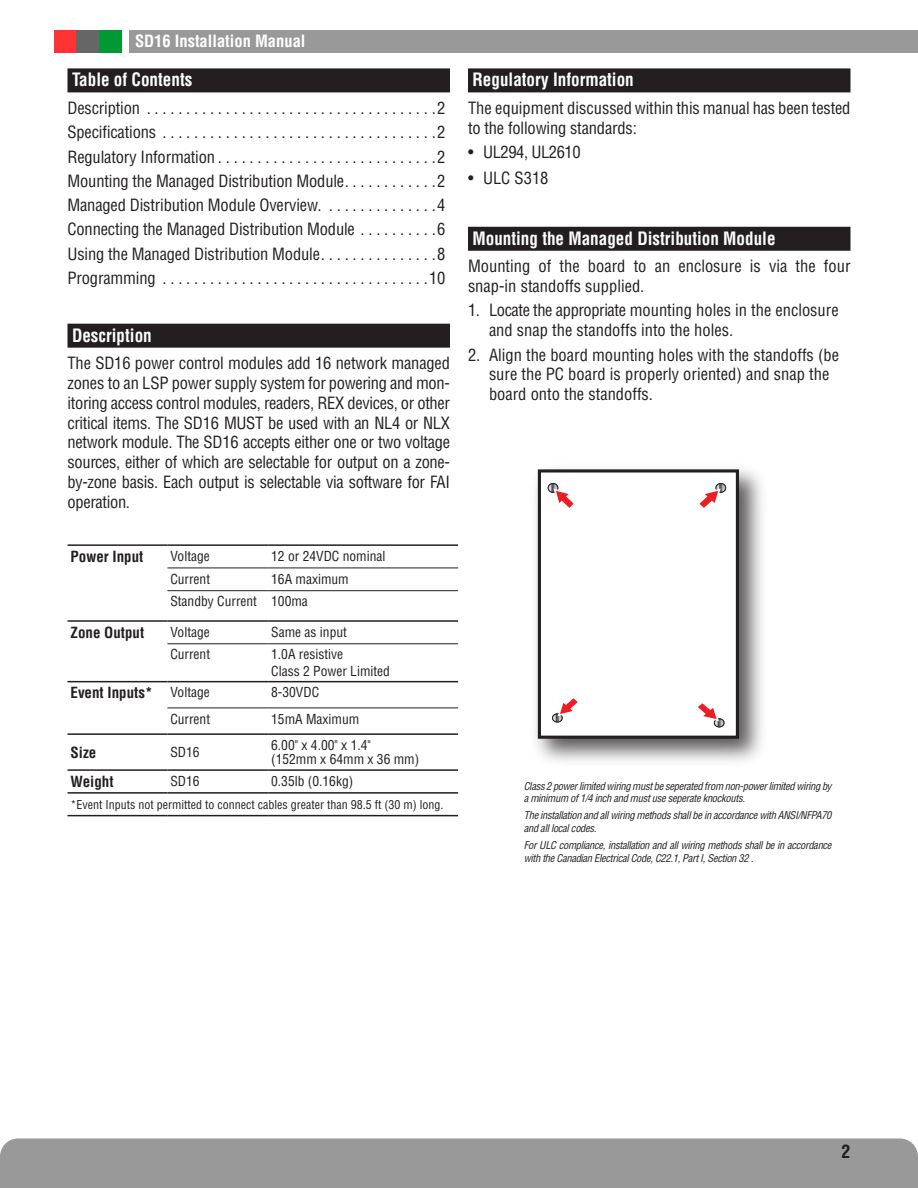
<style>
.page{position:relative;width:918px;height:1188px;background:#fff}
.page>*{position:absolute;margin:0;border:0;box-sizing:border-box;transform-origin:0 0}
.SubHeading_1{font:700 condensed 18px "Helvetica LT Std";color:#fff;scale:.95 1}
.t1{font:700 condensed 18px "Helvetica LT Std";color:#231f20}
.Body_Text{font:condensed 16.5px/19.8px "Helvetica LT Std";letter-spacing:-.01em;color:#231f20}
.t2{font:700 condensed 16.5px "Helvetica LT Std";color:#fff}
.SubHeading_4__Specif{font:700 condensed 15px "Helvetica LT Std";color:#231f20}
.SubHeading_4__Specif-2{font:condensed 13.5px "Helvetica LT Std";color:#231f20}
.SubHeading_4__Specif-3{font:condensed 12px "Helvetica LT Std";color:#231f20}
.Callout_Description{font:italic condensed 10.5px/12.6px "Helvetica LT Std";letter-spacing:-.03em;color:#231f20}
</style>
<div class="page">
<div style="left:0;top:1138px;width:918px;height:50px;background:#999"></div>
<div style="left:129px;top:30px;width:789px;height:23px;background:#999"></div>
<div style="left:54px;top:30px;width:23px;height:23px;background:#f33"></div>
<div style="left:77px;top:30px;width:22px;height:23px;background:#666"></div>
<div style="left:99px;top:30px;width:23px;height:23px;background:#093"></div>
<div style="left:68px;top:68px;width:382px;height:24px;background:#231f20"></div>
<div style="left:68px;top:324px;width:382px;height:24px;background:#231f20"></div>
<hr style="left:167px;top:568px;width:101px;height:1px;background:#231f20">
<hr style="left:268px;top:568px;width:190px;height:1px;background:#231f20">
<hr style="left:167px;top:590px;width:101px;height:1px;background:#231f20">
<hr style="left:268px;top:590px;width:190px;height:1px;background:#231f20">
<hr style="left:167px;top:644px;width:101px;height:1px;background:#231f20">
<hr style="left:268px;top:644px;width:190px;height:1px;background:#231f20">
<hr style="left:167px;top:708px;width:101px;height:1px;background:#231f20">
<hr style="left:268px;top:708px;width:190px;height:1px;background:#231f20">
<hr style="left:68px;top:544px;width:99px;height:2px;background:#231f20">
<hr style="left:167px;top:544px;width:101px;height:2px;background:#231f20">
<hr style="left:268px;top:544px;width:190px;height:2px;background:#231f20">
<hr style="left:68px;top:620px;width:99px;height:2px;background:#231f20">
<hr style="left:167px;top:620px;width:101px;height:2px;background:#231f20">
<hr style="left:268px;top:620px;width:190px;height:2px;background:#231f20">
<hr style="left:68px;top:681px;width:99px;height:1px;background:#231f20">
<hr style="left:167px;top:681px;width:101px;height:1px;background:#231f20">
<hr style="left:268px;top:681px;width:190px;height:1px;background:#231f20">
<hr style="left:68px;top:733px;width:99px;height:2px;background:#231f20">
<hr style="left:167px;top:733px;width:101px;height:2px;background:#231f20">
<hr style="left:268px;top:733px;width:190px;height:2px;background:#231f20">
<hr style="left:68px;top:769px;width:99px;height:2px;background:#231f20">
<hr style="left:167px;top:769px;width:101px;height:2px;background:#231f20">
<hr style="left:268px;top:769px;width:190px;height:2px;background:#231f20">
<hr style="left:68px;top:792px;width:99px;height:2px;background:#231f20">
<hr style="left:68px;top:815px;width:99px;height:1px;background:#231f20">
<hr style="left:167px;top:815px;width:101px;height:1px;background:#231f20">
<hr style="left:268px;top:815px;width:190px;height:1px;background:#231f20">
<hr style="left:167px;top:792px;width:101px;height:2px;background:#231f20">
<hr style="left:268px;top:792px;width:190px;height:2px;background:#231f20">
<div style="left:468px;top:68px;width:382px;height:24px;background:#231f20"></div>
<div style="left:468px;top:227px;width:382px;height:24px;background:#231f20"></div>
<img style="left:536px;top:468px;width:226px;height:294px">
<div style="left:539px;top:471px;width:198px;height:266px;background:#fff"></div>
<div style="left:538px;top:469px;width:201px;height:270px;border:3px solid #231f20"></div>
<div style="left:549px;top:711px;width:16px;height:14px;border:3px solid #fff;border-radius:50%"></div>
<div style="left:552px;top:714px;width:10px;height:8px;border:1px solid #231f20;border-radius:50%"></div>
<div style="left:711px;top:716px;width:16px;height:14px;border:3px solid #fff;border-radius:50%"></div>
<div style="left:545px;top:481px;width:16px;height:14px;border:3px solid #fff;border-radius:50%"></div>
<div style="left:552px;top:713px;width:11px;height:9px;border:1px solid #231f20;border-radius:50%"></div>
<div style="left:713px;top:481px;width:16px;height:14px;border:3px solid #fff;border-radius:50%"></div>
<svg style="left:699px;top:483px;width:27px;height:25px"></svg>
<svg style="left:698px;top:703px;width:26px;height:24px"></svg>
<svg style="left:553px;top:698px;width:25px;height:24px"></svg>
<svg style="left:548px;top:483px;width:26px;height:25px"></svg>
<p class="t2" style="left:135px;top:31px;width:172px">SD16 Installation Manual</p>
<p class="SubHeading_1" style="left:72px;top:69px;width:128px">Table of Contents</p>
<p class="Body_Text" style="left:68px;top:98px;width:379px">Description . . . . . . . . . . . . . . . . . . . . . . . . . . . . . . . . . . . . 2</p>
<p class="Body_Text" style="left:68px;top:122px;width:379px">Specifications . . . . . . . . . . . . . . . . . . . . . . . . . . . . . . . . . . 2</p>
<p class="Body_Text" style="left:68px;top:147px;width:379px">Regulatory Information . . . . . . . . . . . . . . . . . . . . . . . . . . . 2</p>
<p class="Body_Text" style="left:68px;top:171px;width:379px">Mounting the Managed Distribution Module . . . . . . . . . . . 2</p>
<p class="Body_Text" style="left:68px;top:195px;width:379px">Managed Distribution Module Overview. . . . . . . . . . . . . . 4</p>
<p class="Body_Text" style="left:68px;top:219px;width:379px">Connecting the Managed Distribution Module . . . . . . . . . 6</p>
<p class="Body_Text" style="left:68px;top:244px;width:379px">Using the Managed Distribution Module . . . . . . . . . . . . . . 8</p>
<p class="Body_Text" style="left:68px;top:268px;width:379px">Programming . . . . . . . . . . . . . . . . . . . . . . . . . . . . . . . . . 10</p>
<p class="SubHeading_1" style="left:72px;top:324px;width:85px">Description</p>
<p class="Body_Text" style="left:68px;top:353px;width:384px;text-align:justify">The SD16 power control modules add 16 network managed zones to an LSP power supply system for powering and mon&shy;itoring access control modules, readers, REX devices, or other critical items. The SD16 MUST be used with an NL4 or NLX network module. The SD16 accepts either one or two voltage sources, either of which are selectable for output on a zone&shy;by-zone basis. Each output is selectable via software for FAI operation.</p>
<p class="SubHeading_4__Specif" style="left:70px;top:547px;width:74px">Power Input</p>
<p class="SubHeading_4__Specif-2" style="left:170px;top:547px;width:41px">Voltage</p>
<p class="SubHeading_4__Specif-2" style="left:271px;top:547px;width:116px">12 or 24VDC nominal</p>
<p class="SubHeading_4__Specif-2" style="left:170px;top:570px;width:41px">Current</p>
<p class="SubHeading_4__Specif-2" style="left:271px;top:570px;width:79px">16A maximum</p>
<p class="SubHeading_4__Specif-2" style="left:170px;top:593px;width:88px">Standby Current</p>
<p class="SubHeading_4__Specif-2" style="left:271px;top:593px;width:38px">100ma</p>
<p class="SubHeading_4__Specif" style="left:70px;top:623px;width:75px">Zone Output</p>
<p class="SubHeading_4__Specif-2" style="left:170px;top:623px;width:41px">Voltage</p>
<p class="SubHeading_4__Specif-2" style="left:271px;top:623px;width:77px">Same as input</p>
<p class="SubHeading_4__Specif-2" style="left:170px;top:646px;width:41px">Current</p>
<p class="SubHeading_4__Specif-2" style="left:271px;top:646px;width:73px">1. 0A resistive</p>
<p class="SubHeading_4__Specif-2" style="left:271px;top:662px;width:120px">Class 2 Power Limited</p>
<p class="SubHeading_4__Specif" style="left:70px;top:684px;width:84px">Event Inputs*</p>
<p class="SubHeading_4__Specif-2" style="left:170px;top:684px;width:41px">Voltage</p>
<p class="SubHeading_4__Specif-2" style="left:271px;top:684px;width:50px">8-30VDC</p>
<p class="SubHeading_4__Specif-2" style="left:170px;top:710px;width:41px">Current</p>
<p class="SubHeading_4__Specif-2" style="left:271px;top:710px;width:90px">15mA Maximum</p>
<p class="SubHeading_4__Specif" style="left:70px;top:743px;width:27px">Size</p>
<p class="SubHeading_4__Specif-2" style="left:170px;top:744px;width:31px">SD16</p>
<p class="SubHeading_4__Specif-2" style="left:271px;top:736px;width:101px">6.00" x 4.00" x 1.4"</p>
<p class="SubHeading_4__Specif-2" style="left:271px;top:751px;width:150px">(152mm x 64mm x 36 mm)</p>
<p class="SubHeading_4__Specif" style="left:70px;top:772px;width:45px">Weight</p>
<p class="SubHeading_4__Specif-2" style="left:170px;top:772px;width:31px">SD16</p>
<p class="SubHeading_4__Specif-2" style="left:271px;top:772px;width:84px">0.35lb (0. 16kg)</p>
<p class="SubHeading_4__Specif-3" style="left:70px;top:797px;width:373px">*Event Inputs not permitted to connect cables greater than 98.5 ft (30 m) long.</p>
<p class="SubHeading_1" style="left:472px;top:69px;width:171px">Regulatory Information</p>
<p class="Body_Text" style="left:468px;top:98px;width:384px">The equipment discussed within this manual has been tested to the following standards:</p>
<p class="Body_Text" style="left:468px;top:142px;width:114px">• UL294, UL2610</p>
<p class="Body_Text" style="left:468px;top:168px;width:82px">• ULC S318</p>
<p class="SubHeading_1" style="left:472px;top:227px;width:321px">Mounting the Managed Distribution Module</p>
<p class="Body_Text" style="left:468px;top:256px;width:384px">Mounting of the board to an enclosure is via the four snap-in standoffs supplied.</p>
<p class="Body_Text" style="left:489px;top:300px;width:351px;text-indent:-21px">1. Locate the appropriate mounting holes in the enclosure and snap the standoffs into the holes.</p>
<p class="Body_Text" style="left:489px;top:344px;width:352px;text-indent:-21px">2. Align the board mounting holes with the standoffs (be sure the PC board is properly oriented) and snap the board onto the standoffs.</p>
<p class="Callout_Description" style="left:524px;top:780px;width:309px">Class 2 power limited wiring must be seperated from non-power limited wiring by a minimum of 1/4 inch and must use seperate knockouts.</p>
<p class="Callout_Description" style="left:524px;top:809px;width:309px">The installation and all wiring methods shall be in accordance with ANSI/NFPA70 and all local codes.</p>
<p class="Callout_Description" style="left:524px;top:839px;width:309px">For ULC compliance, installation and all wiring methods shall be in accordance with the Canadian Electrical Code, C22.1, Part I, Section 32 .</p>
<p class="t1" style="left:842px;top:1140px;width:10px">2</p>
</div>
